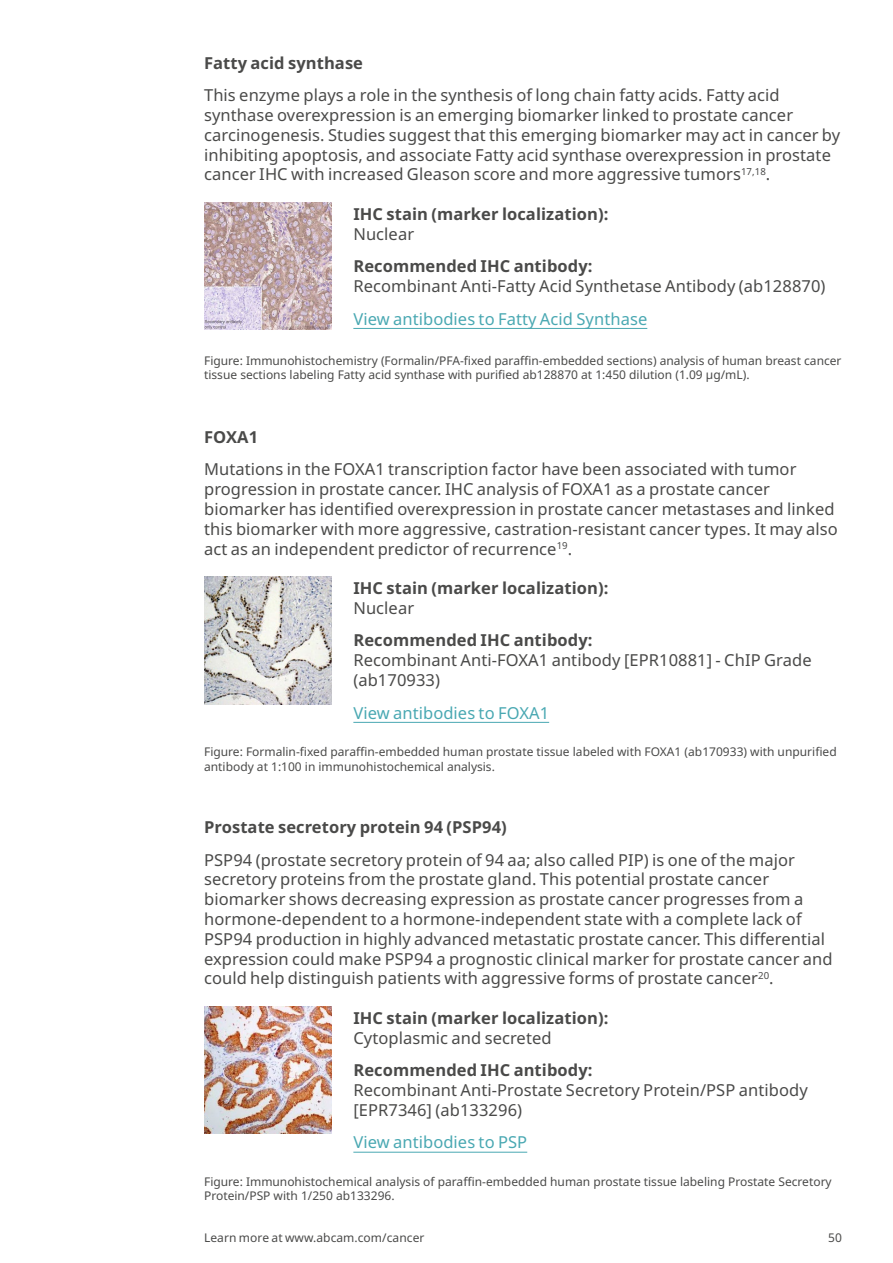
<style>
.page{position:relative;width:893px;height:1263px;background:#fff}
.page>*{position:absolute;margin:0;border:0;box-sizing:border-box;transform-origin:0 0}
.t1{font:16.5px/19.8px "Noto Sans";letter-spacing:.005em;color:#4a4a49}
.t2{font:700 16.5px "Noto Sans";letter-spacing:.005em;color:#4a4a49}
.t3{font:16.5px "Noto Sans";letter-spacing:.005em;color:#49a8b2}
.t4{font:12px/14.4px "Noto Sans";color:#4a4a49}
</style>
<div class="page">
<img style="left:204px;top:202px;width:128px;height:128px">
<hr style="left:353px;top:328px;width:294px;height:1px;background:#49a8b2">
<img style="left:204px;top:576px;width:128px;height:128px">
<hr style="left:353px;top:722px;width:196px;height:1px;background:#49a8b2">
<img style="left:204px;top:1006px;width:128px;height:128px">
<hr style="left:353px;top:1152px;width:174px;height:1px;background:#49a8b2">
<p class="t2" style="left:204px;top:53px;width:160px">Fatty acid synthase</p>
<p class="t1" style="left:204px;top:86px;width:638px">This enzyme plays a role in the synthesis of long chain fatty acids. Fatty acid synthase overexpression is an emerging biomarker linked to prostate cancer carcinogenesis. Studies suggest that this emerging biomarker may act in cancer by inhibiting apoptosis, and associate Fatty acid synthase overexpression in prostate cancer IHC with increased Gleason score and more aggressive tumors<sup>17,18</sup>.</p>
<p class="t2" style="left:353px;top:205px;width:257px">IHC stain (marker localization):</p>
<p class="t1" style="left:353px;top:224px;width:62px">Nuclear</p>
<p class="t2" style="left:353px;top:257px;width:241px">Recommended IHC antibody:</p>
<p class="t1" style="left:353px;top:276px;width:474px">Recombinant Anti-Fatty Acid Synthetase Antibody (ab128870)</p>
<p class="t3" style="left:353px;top:309px;width:295px">View antibodies to Fatty Acid Synthase</p>
<p class="t4" style="left:204px;top:354px;width:639px">Figure: Immunohistochemistry (Formalin/PFA-fixed paraffin-embedded sections) analysis of human breast cancer tissue sections labeling Fatty acid synthase with purified ab128870 at 1:450 dilution (1.09 µg/mL).</p>
<p class="t2" style="left:204px;top:427px;width:56px">FOXA1</p>
<p class="t1" style="left:204px;top:460px;width:635px">Mutations in the FOXA1 transcription factor have been associated with tumor progression in prostate cancer. IHC analysis of FOXA1 as a prostate cancer biomarker has identified overexpression in prostate cancer metastases and linked this biomarker with more aggressive, castration-resistant cancer types. It may also act as an independent predictor of recurrence<sup>19</sup>.</p>
<p class="t2" style="left:353px;top:579px;width:257px">IHC stain (marker localization):</p>
<p class="t1" style="left:353px;top:598px;width:62px">Nuclear</p>
<p class="t2" style="left:353px;top:631px;width:241px">Recommended IHC antibody:</p>
<p class="t1" style="left:353px;top:651px;width:460px">Recombinant Anti-FOXA1 antibody [EPR10881] - ChIP Grade (ab170933)</p>
<p class="t3" style="left:353px;top:703px;width:197px">View antibodies to FOXA1</p>
<p class="t4" style="left:204px;top:745px;width:634px">Figure: Formalin-fixed paraffin-embedded human prostate tissue labeled with FOXA1 (ab170933) with unpurified antibody at 1:100 in immunohistochemical analysis.</p>
<p class="t2" style="left:204px;top:818px;width:304px">Prostate secretory protein 94 (PSP94)</p>
<p class="t1" style="left:204px;top:850px;width:630px">PSP94 (prostate secretory protein of 94 aa; also called PIP) is one of the major secretory proteins from the prostate gland. This potential prostate cancer biomarker shows decreasing expression as prostate cancer progresses from a hormone-dependent to a hormone-independent state with a complete lack of PSP94 production in highly advanced metastatic prostate cancer. This differential expression could make PSP94 a prognostic clinical marker for prostate cancer and could help distinguish patients with aggressive forms of prostate cancer<sup>20</sup>.</p>
<p class="t2" style="left:353px;top:1008px;width:257px">IHC stain (marker localization):</p>
<p class="t1" style="left:353px;top:1028px;width:200px">Cytoplasmic and secreted</p>
<p class="t2" style="left:353px;top:1061px;width:241px">Recommended IHC antibody:</p>
<p class="t1" style="left:353px;top:1080px;width:456px">Recombinant Anti-Prostate Secretory Protein/PSP antibody [EPR7346] (ab133296)</p>
<p class="t3" style="left:353px;top:1133px;width:175px">View antibodies to PSP</p>
<p class="t4" style="left:204px;top:1175px;width:629px">Figure: Immunohistochemical analysis of paraffin-embedded human prostate tissue labeling Prostate Secretory<br>Protein/PSP with 1/250 ab133296.</p>
<p class="t4" style="left:204px;top:1230px;width:222px">Learn more at www.abcam.com/cancer</p>
<p class="t4" style="left:828px;top:1230px;width:15px">50</p>
</div>
